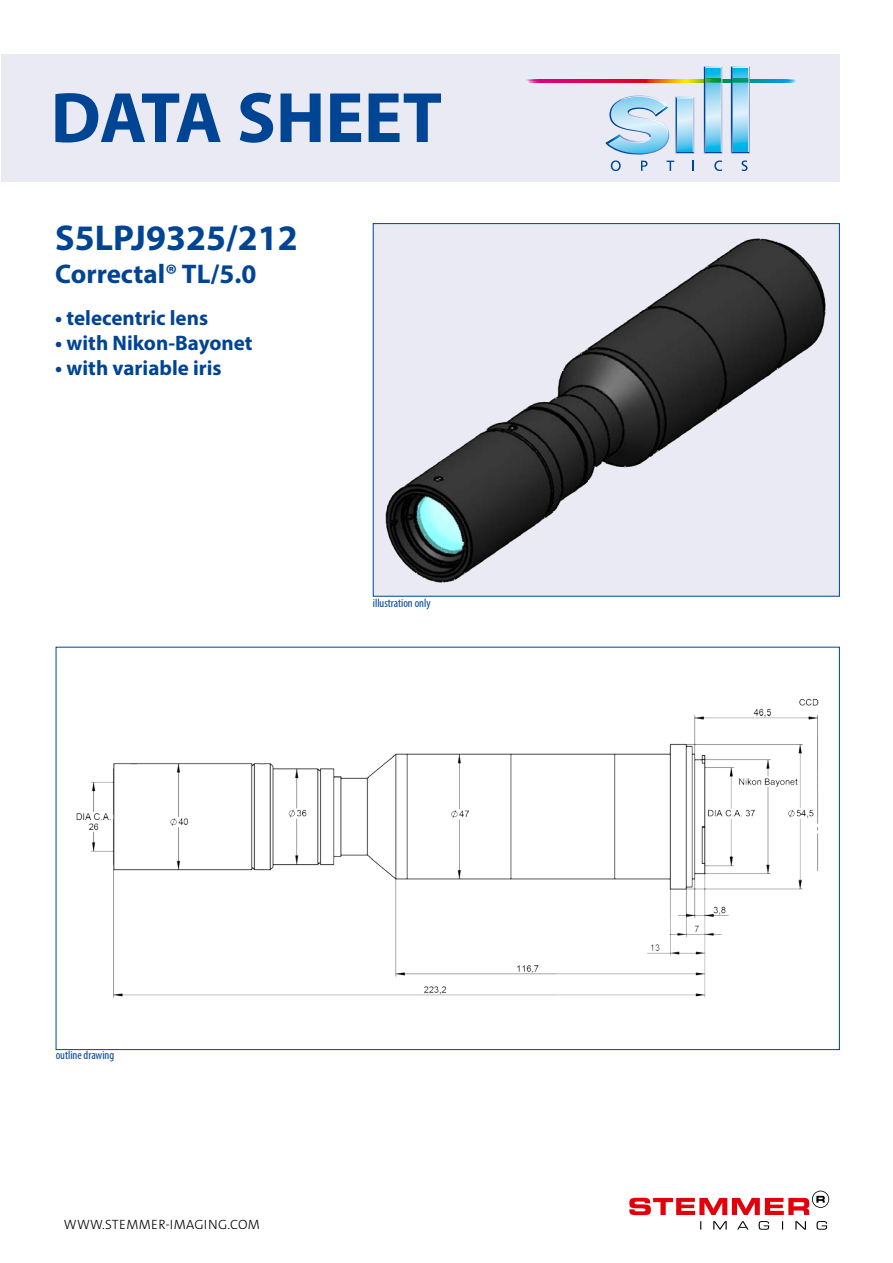
<style>
.page{position:relative;width:893px;height:1263px;background:#fff}
.page>*{position:absolute;margin:0;border:0;box-sizing:border-box;transform-origin:0 0}
.t1{font:700 72px "Myriad Pro";color:#004494}
.t2{font:700 36px "Myriad Pro";color:#004494}
.t3{font:700 27px "Myriad Pro";color:#004494}
.t4{font:700 21px "Myriad Pro";color:#004494}
.t5{font:13.5px "The Sans LP3 Lig";letter-spacing:.025em;color:#000}
.t6{font:condensed 12px "Myriad Pro";color:#004494}
</style>
<div class="page">
<div style="left:1px;top:54px;width:839px;height:128px;background:#e9eaf4"></div>
<div style="left:373px;top:224px;width:466px;height:372px;background:#e9eaf4"></div>
<img style="left:385px;top:238px;width:441px;height:345px">
<img style="left:76px;top:698px;width:743px;height:300px">
<svg style="left:527px;top:79px;width:262px;height:1px"></svg>
<hr style="left:527px;top:81px;width:268px;height:1px;background:#a8d4ed">
<svg style="left:528px;top:82px;width:266px;height:1px"></svg>
<svg style="left:527px;top:81px;width:266px;height:1px"></svg>
<svg style="left:526px;top:80px;width:269px;height:1px"></svg>
<svg style="left:611px;top:160px;width:10px;height:11px"></svg>
<svg style="left:641px;top:161px;width:6px;height:10px"></svg>
<svg style="left:666px;top:161px;width:8px;height:10px"></svg>
<svg style="left:714px;top:160px;width:8px;height:11px"></svg>
<svg style="left:742px;top:160px;width:5px;height:11px"></svg>
<svg style="left:605px;top:66px;width:145px;height:88px"></svg>
<svg style="left:629px;top:1190px;width:200px;height:40px"></svg>
<h1 class="t1" style="left:51px;top:71px;width:393px">DATA SHEET</h1>
<h2 class="t2" style="left:55px;top:215px;width:244px">S5LPJ9325/212</h2>
<p class="t3" style="left:55px;top:256px;width:203px">Correctal® TL/5.0</p>
<p class="t4" style="left:55px;top:304px;width:154px">• telecentric lens</p>
<p class="t4" style="left:55px;top:329px;width:199px">• with Nikon-Bayonet</p>
<p class="t4" style="left:55px;top:354px;width:168px">• with variable iris</p>
<p class="t6" style="left:373px;top:595px;width:59px">illustration only</p>
<p class="t6" style="left:56px;top:1048px;width:60px">outline drawing</p>
<p class="t5" style="left:64px;top:1215px;width:197px">WWW.STEMMER-IMAGING.COM</p>
</div>
